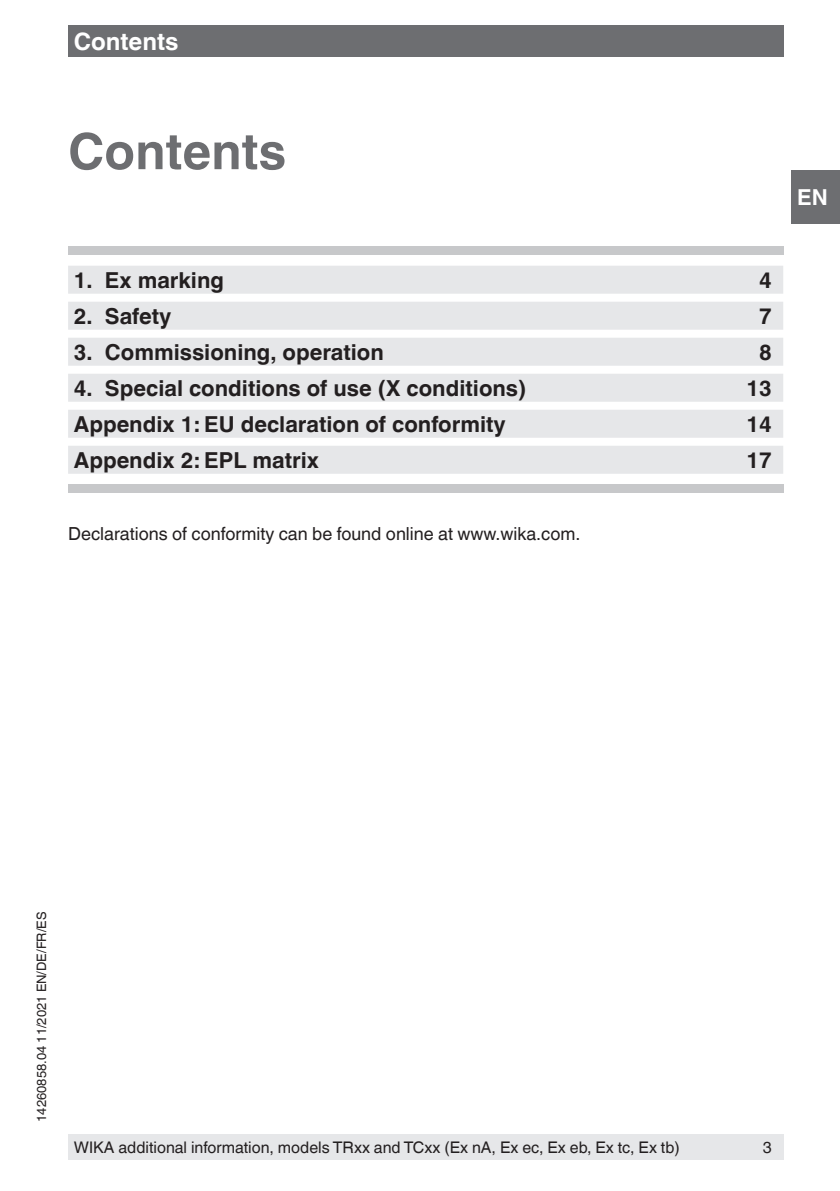
<style>
.page{position:relative;width:840px;height:1191px;background:#fff}
.page>*{position:absolute;margin:0;border:0;box-sizing:border-box;transform-origin:0 0}
.t1{font:700 50px "Helvetica World";color:#6d6e71}
.t2{font:700 24px "Helvetica World";color:#fff}
.t3{font:700 22px "Helvetica World";color:#231f20}
.t4{font:700 22px "Helvetica World";color:#fff}
.t5{font:18px "Helvetica World";color:#231f20}
.t6{font:16px "Helvetica World";color:#231f20}
.t7{font:13px "Helvetica World";color:#231f20}
</style>
<div class="page">
<div style="left:791px;top:170px;width:48px;height:54px;background:#6d6e71"></div>
<div style="left:68px;top:26px;width:714px;height:31px;background:#6d6e71"></div>
<div style="left:68px;top:266px;width:714px;height:28px;background:#e6e7e9"></div>
<div style="left:68px;top:302px;width:714px;height:28px;background:#e6e7e9"></div>
<div style="left:68px;top:338px;width:714px;height:28px;background:#e6e7e9"></div>
<div style="left:68px;top:374px;width:714px;height:28px;background:#e6e7e9"></div>
<div style="left:68px;top:410px;width:714px;height:28px;background:#e6e7e9"></div>
<div style="left:68px;top:446px;width:714px;height:28px;background:#e6e7e9"></div>
<div style="left:68px;top:246px;width:714px;height:9px;background:#c7c8ca"></div>
<div style="left:68px;top:484px;width:714px;height:9px;background:#c7c8ca"></div>
<div style="left:68px;top:1134px;width:714px;height:25px;background:#e6e7e9"></div>
<p class="t2" style="left:74px;top:32px;width:106px">Contents</p>
<h1 class="t1" style="left:68px;top:132px;width:219px">Contents</h1>
<p class="t3" style="left:74px;top:271px;width:152px">1. Ex marking</p>
<p class="t3" style="left:758px;top:271px;width:14px">4</p>
<p class="t3" style="left:74px;top:307px;width:99px">2. Safety</p>
<p class="t3" style="left:758px;top:307px;width:14px">7</p>
<p class="t3" style="left:74px;top:343px;width:311px">3. Commissioning, operation</p>
<p class="t3" style="left:758px;top:343px;width:14px">8</p>
<p class="t3" style="left:74px;top:379px;width:454px">4. Special conditions of use (X conditions)</p>
<p class="t3" style="left:746px;top:379px;width:27px">13</p>
<p class="t3" style="left:74px;top:415px;width:433px">Appendix 1: EU declaration of conformity</p>
<p class="t3" style="left:746px;top:415px;width:27px">14</p>
<p class="t3" style="left:74px;top:451px;width:247px">Appendix 2: EPL matrix</p>
<p class="t3" style="left:746px;top:451px;width:27px">17</p>
<p class="t5" style="left:68px;top:527px;width:513px">Declarations of conformity can be found online at www.wika.com.</p>
<p class="t4" style="left:796px;top:184px;width:32px">EN</p>
<p class="t7" style="left:37px;top:1121px;width:211px;rotate:-90deg">14260858.04 11/2021 EN/DE/FR/ES</p>
<p class="t6" style="left:74px;top:1141px;width:607px">WIKA additional information, models TRxx and TCxx (Ex nA, Ex ec, Ex eb, Ex tc, Ex tb)</p>
<p class="t6" style="left:762px;top:1141px;width:10px">3</p>
</div>
